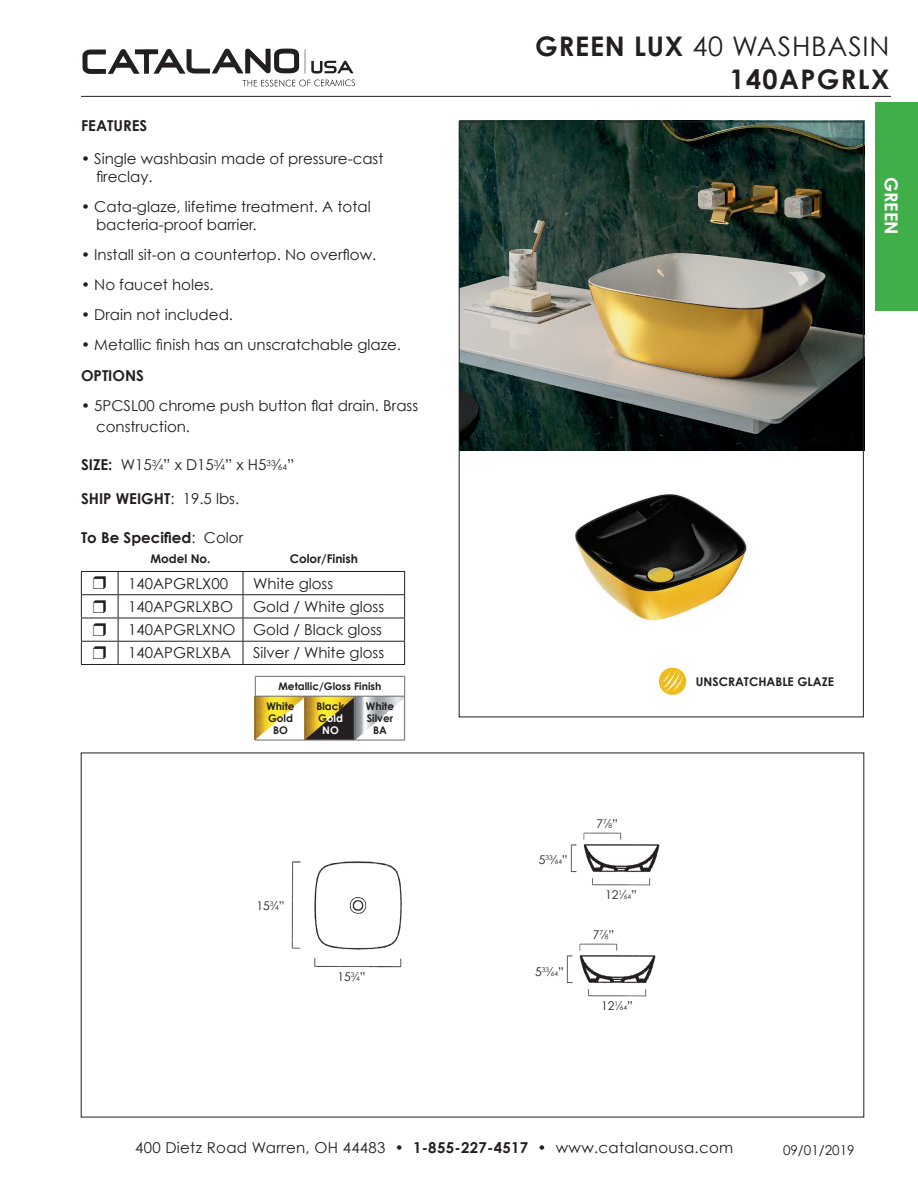
<style>
.page{position:relative;width:918px;height:1188px;background:#fff}
.page>*{position:absolute;margin:0;border:0;box-sizing:border-box;transform-origin:0 0}
.t1{font:700 27px/32.4px "Century Gothic";letter-spacing:.05em;color:#231f20;text-align:right}
.t2{font:700 18px "Century Gothic";color:#fff}
.t3{font:15px/18px "Century Gothic";color:#231f20}
.t4{font:15px "Century Gothic";letter-spacing:.02em;color:#231f20}
.t5{font:700 15px "Century Gothic";color:#231f20}
.t6{font:13.5px "Century Gothic";color:#231f20}
.t7{font:700 12px "Century Gothic";color:#231f20}
.t8{font:12px "Century Gothic";color:#231f20}
.t9{font:700 10.5px/12px "Century Gothic";color:#231f20;text-align:center}
.t10{font:6.6px "Century Gothic";color:#231f20}
.s1{font-style:italic}
.s2{font-weight:700}
.s3{font-size:8.25px}
.s4{font-weight:400}
.s5{color:#fff}
.s6{font-size:6.6px}
.s7{font-size:12px}
</style>
<div class="page">
<hr style="left:81px;top:96px;width:810px;height:1px;background:#231f20">
<div style="left:875px;top:102px;width:43px;height:208px;background:#40ae49"></div>
<img style="left:82px;top:48px;width:273px;height:39px">
<img style="left:460px;top:121px;width:405px;height:330px">
<hr style="left:118px;top:571px;width:125px;height:1px;background:#231f20">
<hr style="left:118px;top:594px;width:125px;height:1px;background:#231f20">
<hr style="left:118px;top:618px;width:125px;height:1px;background:#231f20">
<hr style="left:118px;top:641px;width:125px;height:1px;background:#231f20">
<hr style="left:81px;top:664px;width:37px;height:1px;background:#231f20">
<hr style="left:118px;top:664px;width:125px;height:1px;background:#231f20">
<hr style="left:243px;top:571px;width:162px;height:1px;background:#231f20">
<hr style="left:243px;top:594px;width:162px;height:1px;background:#231f20">
<hr style="left:243px;top:618px;width:162px;height:1px;background:#231f20">
<hr style="left:243px;top:641px;width:162px;height:1px;background:#231f20">
<svg style="left:243px;top:572px;width:1px;height:92px"></svg>
<svg style="left:404px;top:572px;width:1px;height:92px"></svg>
<hr style="left:243px;top:664px;width:162px;height:1px;background:#231f20">
<img style="left:566px;top:943px;width:90px;height:54px">
<img style="left:575px;top:494px;width:172px;height:127px">
<hr style="left:255px;top:676px;width:51px;height:1px;background:#6c6d70">
<hr style="left:306px;top:676px;width:49px;height:1px;background:#6c6d70">
<hr style="left:355px;top:676px;width:50px;height:1px;background:#6c6d70">
<svg style="left:255px;top:677px;width:150px;height:63px"></svg>
<hr style="left:255px;top:696px;width:51px;height:1px;background:#6c6d70">
<hr style="left:255px;top:697px;width:1px;height:43px;background:#6c6d70">
<hr style="left:306px;top:696px;width:49px;height:1px;background:#6c6d70">
<hr style="left:305px;top:697px;width:1px;height:43px;background:#6c6d70">
<hr style="left:355px;top:696px;width:50px;height:1px;background:#6c6d70">
<hr style="left:355px;top:697px;width:1px;height:43px;background:#6c6d70">
<hr style="left:404px;top:697px;width:1px;height:43px;background:#6c6d70">
<hr style="left:255px;top:740px;width:51px;height:1px;background:#6c6d70">
<hr style="left:306px;top:740px;width:49px;height:1px;background:#6c6d70">
<hr style="left:355px;top:740px;width:50px;height:1px;background:#6c6d70">
<img style="left:658px;top:667px;width:29px;height:28px">
<img style="left:291px;top:861px;width:111px;height:107px">
<img style="left:570px;top:832px;width:90px;height:54px">
<svg style="left:81px;top:571px;width:38px;height:93px"></svg>
<p class="t5" style="left:81px;top:116px;width:68px">FEATURES</p>
<p class="t3" style="left:96px;top:149px;width:289px;text-indent:-15px"><span class="s1">•</span> Single washbasin made of pressure-cast fireclay.</p>
<p class="t3" style="left:96px;top:197px;width:276px;text-indent:-15px">• Cata-glaze, lifetime treatment. A total bacteria-proof barrier.</p>
<p class="t3" style="left:81px;top:245px;width:297px">• Install sit-on a countertop. No overflow.</p>
<p class="t3" style="left:81px;top:275px;width:134px">• No faucet holes.</p>
<p class="t3" style="left:81px;top:305px;width:154px">• Drain not included.</p>
<p class="t3" style="left:81px;top:335px;width:321px">• Metallic finish has an unscratchable glaze.</p>
<p class="t5" style="left:81px;top:366px;width:65px">OPTIONS</p>
<p class="t3" style="left:96px;top:395px;width:324px;line-height:21px;text-indent:-15px">• 5PCSL00 chrome push button flat drain. Brass construction.</p>
<p class="t3" style="left:81px;top:455px;width:215px"><span class="s2">Size:</span> W15<sup>3</sup>⁄<span class="s3">4</span>” x D15<sup>3</sup>⁄<span class="s3">4</span>” x H5<sup>33</sup>⁄<span class="s3">64</span>”</p>
<p class="t5" style="left:81px;top:489px;width:160px">SHIP WEIGHT<span class="s4">: 19.5 lbs.</span></p>
<p class="t5" style="left:81px;top:528px;width:164px">To Be Specified<span class="s4">: Color</span></p>
<p class="t7" style="left:150px;top:551px;width:62px">Model No.</p>
<p class="t7" style="left:290px;top:551px;width:70px">Color/Finish</p>
<p class="t3" style="left:128px;top:574px;width:101px">140APGRLX00</p>
<p class="t3" style="left:253px;top:574px;width:82px">White gloss</p>
<p class="t3" style="left:128px;top:597px;width:106px">140APGRLXBO</p>
<p class="t3" style="left:128px;top:595px;width:258px;line-height:23.2px;text-indent:125px">Gold / White gloss<br>140APGRLXNO Gold / Black gloss<br>140APGRLXBA</p>
<p class="t3" style="left:253px;top:644px;width:133px">Silver / White gloss</p>
<p class="t9" style="left:266px;top:676px;width:117px;line-height:20px;text-align:left;text-indent:12px">Metallic/Gloss Finish<br>White</p>
<p class="t9" style="left:268px;top:712px;width:26px">Gold<br>BO</p>
<p class="t9" style="left:316px;top:700px;width:30px">Black<br>G<span class="s5">old<br>NO</span></p>
<p class="t9" style="left:366px;top:700px;width:30px">White<br>Silver<br>BA</p>
<p class="t8" style="left:256px;top:898px;width:30px">15<sup>3</sup>⁄<span class="s6">4</span>”</p>
<p class="t8" style="left:337px;top:969px;width:30px">15<sup>3</sup>⁄<span class="s6">4</span>”</p>
<h1 class="t1" style="left:535px;top:30px;width:356px">GREEN LUX <span class="s4">40 WASHBASIN<br></span>140APGRLX</h1>
<p class="t2" style="left:903px;top:177px;width:59px;rotate:90deg">GREEN</p>
<p class="t10" style="left:539px;top:856px;width:30px"><span class="s7">5</span>33<span class="s7">⁄</span>64<span class="s7">”</span></p>
<p class="t10" style="left:535px;top:967px;width:30px"><span class="s7">5</span>33<span class="s7">⁄</span>64<span class="s7">”</span></p>
<p class="t8" style="left:597px;top:816px;width:23px">7<sup>7</sup>⁄<span class="s6">8</span>”</p>
<p class="t8" style="left:605px;top:887px;width:33px">12<sup>1</sup>⁄<span class="s6">64</span>”</p>
<p class="t8" style="left:593px;top:927px;width:23px">7<sup>7</sup>⁄<span class="s6">8</span>”</p>
<p class="t8" style="left:601px;top:999px;width:33px">12<sup>1</sup>⁄<span class="s6">64</span>”</p>
<p class="t7" style="left:696px;top:674px;width:71px">Unscratchable</p>
<p class="t7" style="left:798px;top:674px;width:36px">Glaze</p>
<p class="t4" style="left:135px;top:1138px;width:600px">400 Dietz Road Warren, OH 44483 • <span class="s2">1-855-227-4517</span> • www.catalanousa.com</p>
<p class="t6" style="left:783px;top:1142px;width:73px">09/01/2019</p>
</div>
